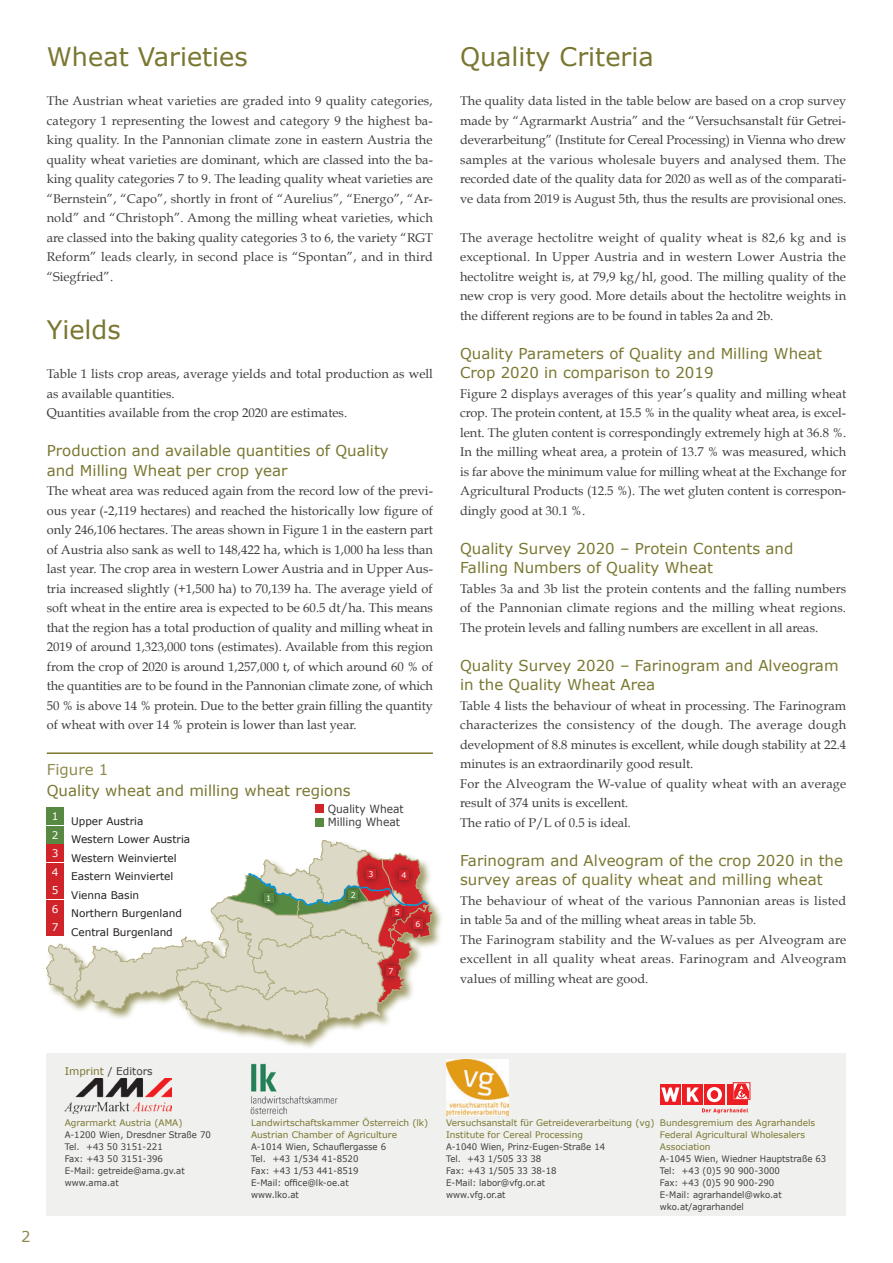
<style>
.page{position:relative;width:893px;height:1263px;background:#fff}
.page>*{position:absolute;margin:0;border:0;box-sizing:border-box;transform-origin:0 0}
.t1{font:25.5px "Verdana";color:#7a7731}
.t2{font:15px/19.5px "Verdana";color:#7a7731}
.t3{font:15px "Verdana";color:#908a4d}
.t4{font:12.75px/19.5px "Book Antiqua";color:#3e3e3f;text-align:justify}
.t5{font:11.25px/13.5px "Verdana";color:#3e3e3f;scale:.95 1}
.t6{font:10.5px/18.5px "Verdana";color:#231f20}
.t7{font:10.5px "Verdana";color:#3e3e3f}
.t8{font:9px/12px "Verdana";color:#3e3e3f;scale:.95 1}
.t9{font:9px/12px "Verdana";color:#7a7731}
.t10{font:7.8px "Verdana";color:#fff}
.s1{color:#7a7731}
</style>
<div class="page">
<div style="left:45px;top:838px;width:400px;height:213px;background:#7a7731;opacity:.75"></div>
<svg style="left:45px;top:839px;width:390px;height:202px"></svg>
<div style="left:256px;top:885px;width:25px;height:26px;background:#231f20;opacity:.75"></div>
<div style="left:264px;top:893px;width:10px;height:10px;background:#578943"></div>
<div style="left:341px;top:883px;width:25px;height:25px;background:#231f20;opacity:.75"></div>
<div style="left:348px;top:890px;width:10px;height:10px;background:#578943"></div>
<div style="left:358px;top:861px;width:26px;height:26px;background:#231f20;opacity:.75"></div>
<div style="left:366px;top:869px;width:10px;height:10px;background:#d1232a"></div>
<div style="left:391px;top:862px;width:25px;height:25px;background:#231f20;opacity:.75"></div>
<div style="left:399px;top:870px;width:10px;height:10px;background:#d1232a"></div>
<div style="left:385px;top:900px;width:25px;height:25px;background:#231f20;opacity:.75"></div>
<div style="left:392px;top:907px;width:10px;height:10px;background:#d1232a"></div>
<div style="left:405px;top:912px;width:26px;height:25px;background:#231f20;opacity:.75"></div>
<div style="left:413px;top:919px;width:10px;height:10px;background:#d1232a"></div>
<div style="left:378px;top:958px;width:25px;height:25px;background:#231f20;opacity:.75"></div>
<div style="left:386px;top:966px;width:10px;height:10px;background:#d1232a"></div>
<div style="left:47px;top:1054px;width:799px;height:162px;background:#f0f0ee"></div>
<img style="left:250px;top:1063px;width:88px;height:52px">
<div style="left:727px;top:1084px;width:21px;height:21px;background:#ee1d23"></div>
<div style="left:733px;top:1082px;width:17px;height:17px;border:1px solid #ee1d23"></div>
<div style="left:704px;top:1084px;width:21px;height:21px;background:#ee1d23"></div>
<div style="left:682px;top:1084px;width:21px;height:21px;background:#ee1d23"></div>
<svg style="left:687px;top:1087px;width:12px;height:15px"></svg>
<div style="left:660px;top:1084px;width:21px;height:21px;background:#ee1d23"></div>
<svg style="left:661px;top:1087px;width:18px;height:15px"></svg>
<svg style="left:707px;top:1087px;width:15px;height:15px"></svg>
<div style="left:711px;top:1091px;width:7px;height:7px;background:#ee1d23;border-radius:50%"></div>
<div style="left:711px;top:1090px;width:7px;height:8px;border:1px solid #ee1d23;border-radius:50%"></div>
<svg style="left:702px;top:1108px;width:46px;height:5px"></svg>
<svg style="left:734px;top:1083px;width:15px;height:15px"></svg>
<img style="left:65px;top:1079px;width:107px;height:34px">
<img style="left:446px;top:1060px;width:63px;height:56px">
<div style="left:315px;top:804px;width:9px;height:9px;background:#d1232a"></div>
<div style="left:315px;top:818px;width:9px;height:8px;background:#578943"></div>
<hr style="left:47px;top:752px;width:386px;height:2px;background:#7a7731">
<div style="left:47px;top:808px;width:17px;height:17px;background:#578943"></div>
<div style="left:47px;top:826px;width:17px;height:17px;background:#578943"></div>
<div style="left:47px;top:845px;width:17px;height:17px;background:#d1232a"></div>
<div style="left:47px;top:863px;width:17px;height:17px;background:#d1232a"></div>
<div style="left:47px;top:882px;width:17px;height:17px;background:#d1232a"></div>
<div style="left:47px;top:900px;width:17px;height:17px;background:#d1232a"></div>
<div style="left:47px;top:919px;width:17px;height:17px;background:#d1232a"></div>
<h1 class="t1" style="left:47px;top:41px;width:202px">Wheat Varieties</h1>
<p class="t4" style="left:47px;top:91px;width:388px">The Austrian wheat varieties are graded into 9 quality categories, category 1 representing the lowest and category 9 the highest ba&shy;king quality. In the Pannonian climate zone in eastern Austria the quality wheat varieties are dominant, which are classed into the ba&shy;king quality categories 7 to 9. The leading quality wheat varieties are “Bernstein”, “Capo”, shortly in front of “Aurelius”, “Energo”, “Ar&shy;nold” and “Christoph”. Among the milling wheat varieties, which are classed into the baking quality categories 3 to 6, the variety “RGT Reform” leads clearly, in second place is “Spontan”, and in third “Siegfried”.</p>
<h1 class="t1" style="left:47px;top:314px;width:76px">Yields</h1>
<p class="t4" style="left:47px;top:364px;width:388px;text-align:left">Table 1 lists crop areas, average yields and total production as well as available quantities.<br>Quantities available from the crop 2020 are estimates.</p>
<p class="t2" style="left:47px;top:441px;width:343px">Production and available quantities of Quality and Milling Wheat per crop year</p>
<p class="t4" style="left:47px;top:481px;width:388px">The wheat area was reduced again from the record low of the previ&shy;ous year (-2,119 hectares) and reached the historically low figure of only 246,106 hectares. The areas shown in Figure 1 in the eastern part of Austria also sank as well to 148,422 ha, which is 1,000 ha less than last year. The crop area in western Lower Austria and in Upper Aus&shy;tria increased slightly (+1,500 ha) to 70,139 ha. The average yield of soft wheat in the entire area is expected to be 60.5 dt/ha. This means that the region has a total production of quality and milling wheat in 2019 of around 1,323,000 tons (estimates). Available from this region from the crop of 2020 is around 1,257,000 t, of which around 60 % of the quantities are to be found in the Pannonian climate zone, of which 50 % is above 14 % protein. Due to the better grain filling the quantity of wheat with over 14 % protein is lower than last year.</p>
<p class="t3" style="left:47px;top:760px;width:63px">Figure 1</p>
<p class="t2" style="left:47px;top:780px;width:305px">Quality wheat and milling wheat regions</p>
<p class="t6" style="left:52px;top:812px;width:140px"><sup>1</sup> Upper Austria<br><sup>2</sup> Western Lower Austria<br><sup>3</sup> Western Weinviertel<br><sup>4</sup> Eastern Weinviertel<br><sup>5</sup> Vienna Basin<br><sup>6</sup> Northern Burgenland<br><sup>7</sup> Central Burgenland</p>
<p class="t5" style="left:328px;top:802px;width:82px">Quality Wheat<br>Milling Wheat</p>
<p class="t10" style="left:368px;top:869px;width:6px">3</p>
<p class="t10" style="left:401px;top:870px;width:6px">4</p>
<p class="t10" style="left:395px;top:907px;width:6px">5</p>
<p class="t10" style="left:266px;top:893px;width:6px">1</p>
<p class="t10" style="left:351px;top:890px;width:6px">2</p>
<p class="t10" style="left:416px;top:920px;width:6px">6</p>
<p class="t10" style="left:388px;top:966px;width:6px">7</p>
<h1 class="t1" style="left:460px;top:41px;width:195px">Quality Criteria</h1>
<p class="t4" style="left:460px;top:91px;width:388px">The quality data listed in the table below are based on a crop survey made by “Agrarmarkt Austria” and the “Versuchsanstalt für Getrei&shy;deverarbeitung” (Institute for Cereal Processing) in Vienna who drew samples at the various wholesale buyers and analysed them. The recorded date of the quality data for 2020 as well as of the comparati&shy;ve data from 2019 is August 5th, thus the results are provisional ones.</p>
<p class="t4" style="left:460px;top:228px;width:388px">The average hectolitre weight of quality wheat is 82,6 kg and is exceptional. In Upper Austria and in western Lower Austria the hectolitre weight is, at 79,9 kg/hl, good. The milling quality of the new crop is very good. More details about the hectolitre weights in the different regions are to be found in tables 2a and 2b.</p>
<p class="t2" style="left:460px;top:344px;width:363px">Quality Parameters of Quality and Milling Wheat<br>Crop 2020 in comparison to 2019</p>
<p class="t4" style="left:460px;top:384px;width:388px">Figure 2 displays averages of this year’s quality and milling wheat crop. The protein content, at 15.5 % in the quality wheat area, is excel&shy;lent. The gluten content is correspondingly extremely high at 36.8 %.<br>In the milling wheat area, a protein of 13.7 % was measured, which is far above the minimum value for milling wheat at the Exchange for Agricultural Products (12.5 %). The wet gluten content is correspon&shy;dingly good at 30.1 %.</p>
<p class="t2" style="left:460px;top:539px;width:335px">Quality Survey 2020 – Protein Contents and<br>Falling Numbers of Quality Wheat</p>
<p class="t4" style="left:460px;top:579px;width:388px">Tables 3a and 3b list the protein contents and the falling numbers of the Pannonian climate regions and the milling wheat regions.<br>The protein levels and falling numbers are excellent in all areas.</p>
<p class="t2" style="left:460px;top:656px;width:380px">Quality Survey 2020 – Farinogram and Alveogram in the Quality Wheat Area</p>
<p class="t4" style="left:460px;top:696px;width:388px;text-align:left">Table 4 lists the behaviour of wheat in processing. The Farinogram characterizes the consistency of the dough. The average dough development of 8.8 minutes is excellent, while dough stability at 22.4 minutes is an extraordinarily good result.<br>For the Alveogram the W-value of quality wheat with an average result of 374 units is excellent.<br>The ratio of P/L of 0.5 is ideal.</p>
<p class="t2" style="left:460px;top:851px;width:384px">Farinogram and Alveogram of the crop 2020 in the survey areas of quality wheat and milling wheat</p>
<p class="t4" style="left:460px;top:891px;width:388px;text-align:left">The behaviour of wheat of the various Pannonian areas is listed in table 5a and of the milling wheat areas in table 5b.<br>The Farinogram stability and the W-values as per Alveogram are excellent in all quality wheat areas. Farinogram and Alveogram values of milling wheat are good.</p>
<p class="t3" style="left:21px;top:1227px;width:11px">2</p>
<p class="t7" style="left:65px;top:1065px;width:89px"><span class="s1">Imprint</span> / Editors</p>
<p class="t9" style="left:65px;top:1117px;width:119px">Agrarmarkt Austria (AMA)</p>
<p class="t8" style="left:65px;top:1129px;width:155px">A-1200 Wien, Dresdner Straße 70<br>Tel. +43 50 3151-221<br>Fax: +43 50 3151-396<br>E-Mail: getreide@ama.gv.at www.ama.at</p>
<p class="t9" style="left:251px;top:1117px;width:179px">Landwirtschaftskammer Österreich (lk)<br>Austrian Chamber of Agriculture</p>
<p class="t8" style="left:251px;top:1141px;width:144px">A-1014 Wien, Schauflergasse 6<br>Tel. +43 1/534 41-8520<br>Fax: +43 1/53 441-8519<br>E-Mail: office@lk-oe.at www.lko.at</p>
<p class="t9" style="left:446px;top:1117px;width:210px">Versuchsanstalt für Getreideverarbeitung (vg)<br>Institute for Cereal Processing</p>
<p class="t8" style="left:446px;top:1141px;width:169px">A-1040 Wien, Prinz-Eugen-Straße 14<br>Tel. +43 1/505 33 38<br>Fax: +43 1/505 33 38-18<br>E-Mail: labor@vfg.or.at www.vfg.or.at</p>
<p class="t9" style="left:660px;top:1117px;width:157px">Bundesgremium des Agrarhandels<br>Federal Agricultural Wholesalers<br>Association</p>
<p class="t8" style="left:660px;top:1153px;width:177px">A-1045 Wien, Wiedner Hauptstraße 63<br>Tel: +43 (0)5 90 900-3000<br>Fax: +43 (0)5 90 900-290<br>E-Mail: agrarhandel@wko.at wko.at/agrarhandel</p>
</div>
